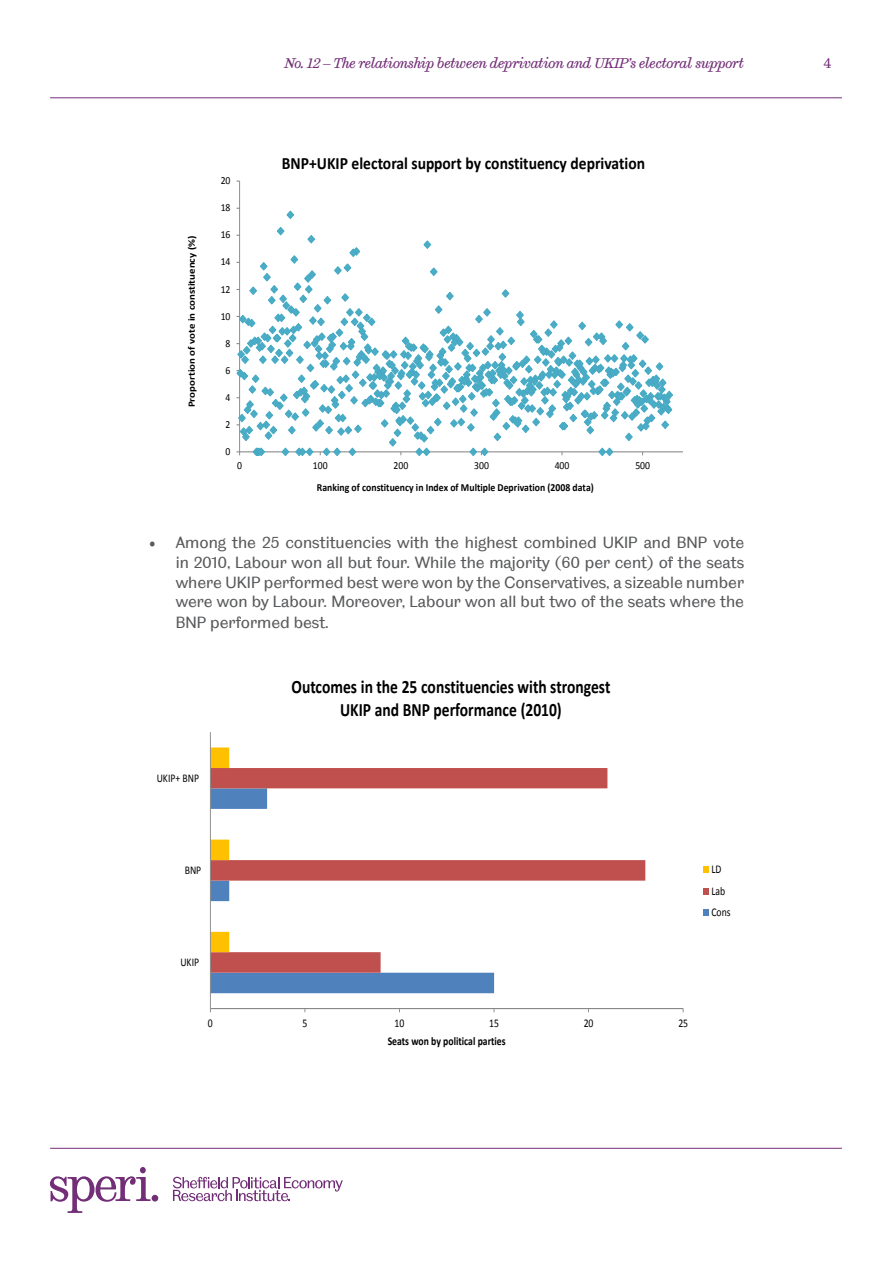
<style>
.page{position:relative;width:893px;height:1263px;background:#fff}
.page>*{position:absolute;margin:0;border:0;box-sizing:border-box;transform-origin:0 0}
.t1{font:700 18.9px/23.2px "Calibri";color:#000;text-align:center;scale:.82 1}
.t2{font:700 17.25px "Calibri";color:#000;scale:.9 1}
.t3{font:16.5px/20.1px "TUOS Blake";color:#58595b;text-align:justify}
.t4{font:italic 14.25px "TUOS Stephenson";letter-spacing:-.02em;color:#722e77}
.t5{font:14.25px "TUOS Stephenson";color:#722e77}
.t6{font:11.85px/21.5px "Calibri";color:#000;scale:.82 1}
.t7{font:700 11.85px "Calibri";color:#000;scale:.82 1}
.t8{font:700 10.8px "Calibri";letter-spacing:.005em;color:#000;scale:.9 1}
.t9{font:10.8px "Calibri";color:#000;scale:.9 1}
.t10{font:700 9.75px "Calibri";color:#000;scale:1.11 1}
</style>
<div class="page">
<hr style="left:50px;top:1148px;width:792px;height:1px;background:#722e77">
<svg style="left:173px;top:1177px;width:170px;height:24px"></svg>
<svg style="left:50px;top:1167px;width:108px;height:46px"></svg>
<hr style="left:50px;top:97px;width:792px;height:1px;background:#722e77">
<svg style="left:236px;top:180px;width:447px;height:276px"></svg>
<svg style="left:209px;top:732px;width:500px;height:281px"></svg>
<p class="t4" style="left:285px;top:55px;width:461px">No. 12 – The relationship between deprivation and UKIP’s electoral support</p>
<p class="t5" style="left:823px;top:54px;width:9px">4</p>
<p class="t10" style="left:185px;top:407px;width:156px;rotate:-90deg">Proportion of vote in constituency (%)</p>
<p class="t9" style="left:221px;top:174px;width:12px">20</p>
<p class="t9" style="left:221px;top:201px;width:12px">18</p>
<p class="t9" style="left:221px;top:228px;width:12px">16</p>
<p class="t9" style="left:221px;top:255px;width:12px">14</p>
<p class="t9" style="left:221px;top:282px;width:12px">12</p>
<p class="t9" style="left:221px;top:309px;width:12px">10</p>
<p class="t9" style="left:226px;top:336px;width:7px">8</p>
<p class="t9" style="left:226px;top:363px;width:7px">6</p>
<p class="t9" style="left:226px;top:390px;width:7px">4</p>
<p class="t9" style="left:226px;top:417px;width:7px">2</p>
<p class="t9" style="left:226px;top:445px;width:7px">0</p>
<p class="t2" style="left:282px;top:152px;width:405px">BNP+UKIP electoral support by constituency deprivation</p>
<p class="t9" style="left:237px;top:459px;width:7px">0</p>
<p class="t9" style="left:313px;top:459px;width:18px">100</p>
<p class="t9" style="left:393px;top:459px;width:18px">200</p>
<p class="t9" style="left:474px;top:459px;width:18px">300</p>
<p class="t9" style="left:555px;top:459px;width:18px">400</p>
<p class="t9" style="left:635px;top:459px;width:18px">500</p>
<p class="t8" style="left:317px;top:480px;width:309px">Ranking of constituency in Index of Multiple Deprivation (2008 data)</p>
<p class="t3" style="left:176px;top:532px;width:570px;text-indent:-27px">• Among the 25 constituencies with the highest combined UKIP and BNP vote in 2010, Labour won all but four. While the majority (60 per cent) of the seats where UKIP performed best were won by the Conservatives, a sizeable number were won by Labour. Moreover, Labour won all but two of the seats where the BNP performed best.</p>
<p class="t6" style="left:157px;top:767px;width:53px">UKIP+ BNP</p>
<p class="t1" style="left:292px;top:675px;width:390px">Outcomes in the 25 constituencies with strongest<br>UKIP and BNP performance (2010)</p>
<p class="t6" style="left:185px;top:859px;width:22px">BNP</p>
<p class="t6" style="left:180px;top:951px;width:24px">UKIP</p>
<p class="t6" style="left:208px;top:1013px;width:7px">0</p>
<p class="t6" style="left:302px;top:1013px;width:7px">5</p>
<p class="t6" style="left:395px;top:1013px;width:13px">10</p>
<p class="t6" style="left:489px;top:1013px;width:14px">15</p>
<p class="t6" style="left:584px;top:1013px;width:13px">20</p>
<p class="t6" style="left:678px;top:1013px;width:13px">25</p>
<p class="t7" style="left:388px;top:1034px;width:145px">Seats won by political parties</p>
<p class="t6" style="left:711px;top:859px;width:25px">LD<br>Lab<br>Cons</p>
</div>
